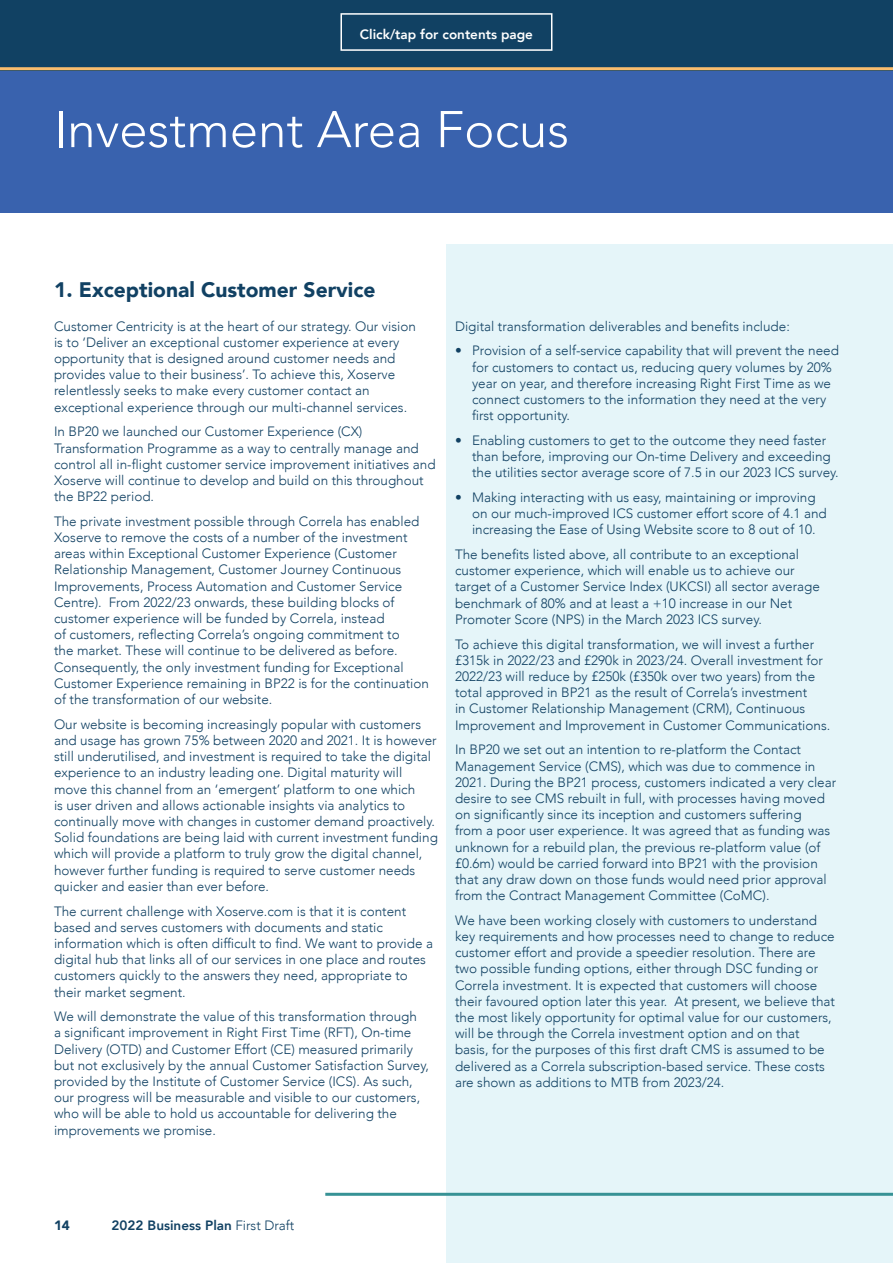
<style>
.page{position:relative;width:893px;height:1263px;background:#fff}
.page>*{position:absolute;margin:0;border:0;box-sizing:border-box;transform-origin:0 0}
.t1{font:300 51px "Avenir";color:#fff}
.t2{font:900 21px "Avenir";color:#114163}
.t3{font:300 13.5px/16.2px "Avenir";color:#114163}
.t4{font:800 13.5px "Avenir";color:#114163}
.t5{font:800 13.5px "Avenir";color:#fff}
.t6{font:900 13.5px "Avenir";color:#114163}
.s1{font-weight:300}
</style>
<div class="page">
<div style="left:0;top:0;width:893px;height:213px;background:#3962ae"></div>
<div style="left:446px;top:244px;width:447px;height:1019px;background:#e5f5f9"></div>
<div style="left:0;top:0;width:893px;height:70px;background:#114163"></div>
<hr style="left:325px;top:1193px;width:568px;height:3px;background:#379295">
<hr style="left:0;top:67px;width:893px;height:3px;background:#f9bd6e">
<div style="left:340px;top:13px;width:212px;height:38px;border:2px solid #fff"></div>
<p class="t5" style="left:360px;top:24px;width:175px">Click/tap for contents page</p>
<h1 class="t1" style="left:54px;top:99px;width:517px">Investment Area Focus</h1>
<h2 class="t2" style="left:54px;top:272px;width:323px">1. Exceptional Customer Service</h2>
<p class="t3" style="left:54px;top:318px;width:363px">Customer Centricity is at the heart of our strategy. Our vision is to ‘Deliver an exceptional customer experience at every opportunity that is designed around customer needs and provides value to their business’. To achieve this, Xoserve relentlessly seeks to make every customer contact an exceptional experience through our multi-channel services.</p>
<p class="t3" style="left:54px;top:424px;width:383px">In BP20 we launched our Customer Experience (CX)<br>Transformation Programme as a way to centrally manage and control all in-flight customer service improvement initiatives and Xoserve will continue to develop and build on this throughout the BP22 period.</p>
<p class="t3" style="left:54px;top:513px;width:376px">The private investment possible through Correla has enabled Xoserve to remove the costs of a number of the investment areas within Exceptional Customer Experience (Customer Relationship Management, Customer Journey Continuous Improvements, Process Automation and Customer Service Centre). From 2022/23 onwards, these building blocks of customer experience will be funded by Correla, instead<br>of customers, reflecting Correla’s ongoing commitment to<br>the market. These will continue to be delivered as before.<br>Consequently, the only investment funding for Exceptional Customer Experience remaining in BP22 is for the continuation of the transformation of our website.</p>
<p class="t3" style="left:54px;top:716px;width:385px">Our website is becoming increasingly popular with customers and usage has grown 75% between 2020 and 2021. It is however still underutilised, and investment is required to take the digital experience to an industry leading one. Digital maturity will move this channel from an ‘emergent’ platform to one which<br>is user driven and allows actionable insights via analytics to continually move with changes in customer demand proactively.<br>Solid foundations are being laid with current investment funding which will provide a platform to truly grow the digital channel, however further funding is required to serve customer needs quicker and easier than ever before.</p>
<p class="t3" style="left:54px;top:903px;width:381px">The current challenge with Xoserve.com is that it is content based and serves customers with documents and static information which is often difficult to find. We want to provide a digital hub that links all of our services in one place and routes customers quickly to the answers they need, appropriate to their market segment.</p>
<p class="t3" style="left:54px;top:1008px;width:376px">We will demonstrate the value of this transformation through<br>a significant improvement in Right First Time (RFT), On-time Delivery (OTD) and Customer Effort (CE) measured primarily but not exclusively by the annual Customer Satisfaction Survey, provided by the Institute of Customer Service (ICS). As such, our progress will be measurable and visible to our customers, who will be able to hold us accountable for delivering the improvements we promise.</p>
<p class="t3" style="left:455px;top:318px;width:336px">Digital transformation deliverables and benefits include:</p>
<p class="t3" style="left:472px;top:343px;width:368px;text-indent:-17px">• Provision of a self-service capability that will prevent the need for customers to contact us, reducing query volumes by 20% year on year, and therefore increasing Right First Time as we connect customers to the information they need at the very first opportunity.</p>
<p class="t3" style="left:472px;top:432px;width:368px;text-indent:-17px">• Enabling customers to get to the outcome they need faster than before, improving our On-time Delivery and exceeding the utilities sector average score of 7.5 in our 2023 ICS survey.</p>
<p class="t3" style="left:472px;top:489px;width:356px;text-indent:-17px">• Making interacting with us easy, maintaining or improving on our much-improved ICS customer effort score of 4.1 and increasing the Ease of Using Website score to 8 out of 10.</p>
<p class="t3" style="left:455px;top:546px;width:366px">The benefits listed above, all contribute to an exceptional customer experience, which will enable us to achieve our target of a Customer Service Index (UKCSI) all sector average benchmark of 80% and at least a +10 increase in our Net Promoter Score (NPS) in the March 2023 ICS survey.</p>
<p class="t3" style="left:455px;top:636px;width:377px">To achieve this digital transformation, we will invest a further £315k in 2022/23 and £290k in 2023/24. Overall investment for 2022/23 will reduce by £250k (£350k over two years) from the total approved in BP21 as the result of Correla’s investment<br>in Customer Relationship Management (CRM), Continuous Improvement and Improvement in Customer Communications.</p>
<p class="t3" style="left:455px;top:741px;width:383px">In BP20 we set out an intention to re-platform the Contact Management Service (CMS), which was due to commence in 2021. During the BP21 process, customers indicated a very clear desire to see CMS rebuilt in full, with processes having moved on significantly since its inception and customers suffering<br>from a poor user experience. It was agreed that as funding was unknown for a rebuild plan, the previous re-platform value (of £0.6m) would be carried forward into BP21 with the provision that any draw down on those funds would need prior approval from the Contract Management Committee (CoMC).</p>
<p class="t3" style="left:455px;top:912px;width:382px">We have been working closely with customers to understand key requirements and how processes need to change to reduce customer effort and provide a speedier resolution. There are two possible funding options, either through DSC funding or Correla investment. It is expected that customers will choose their favoured option later this year. At present, we believe that the most likely opportunity for optimal value for our customers, will be through the Correla investment option and on that basis, for the purposes of this first draft CMS is assumed to be delivered as a Correla subscription-based service. These costs are shown as additions to MTB from 2023/24.</p>
<p class="t6" style="left:54px;top:1214px;width:17px">14</p>
<p class="t4" style="left:112px;top:1215px;width:184px">2022 Business Plan <span class="s1">First Draft</span></p>
</div>
